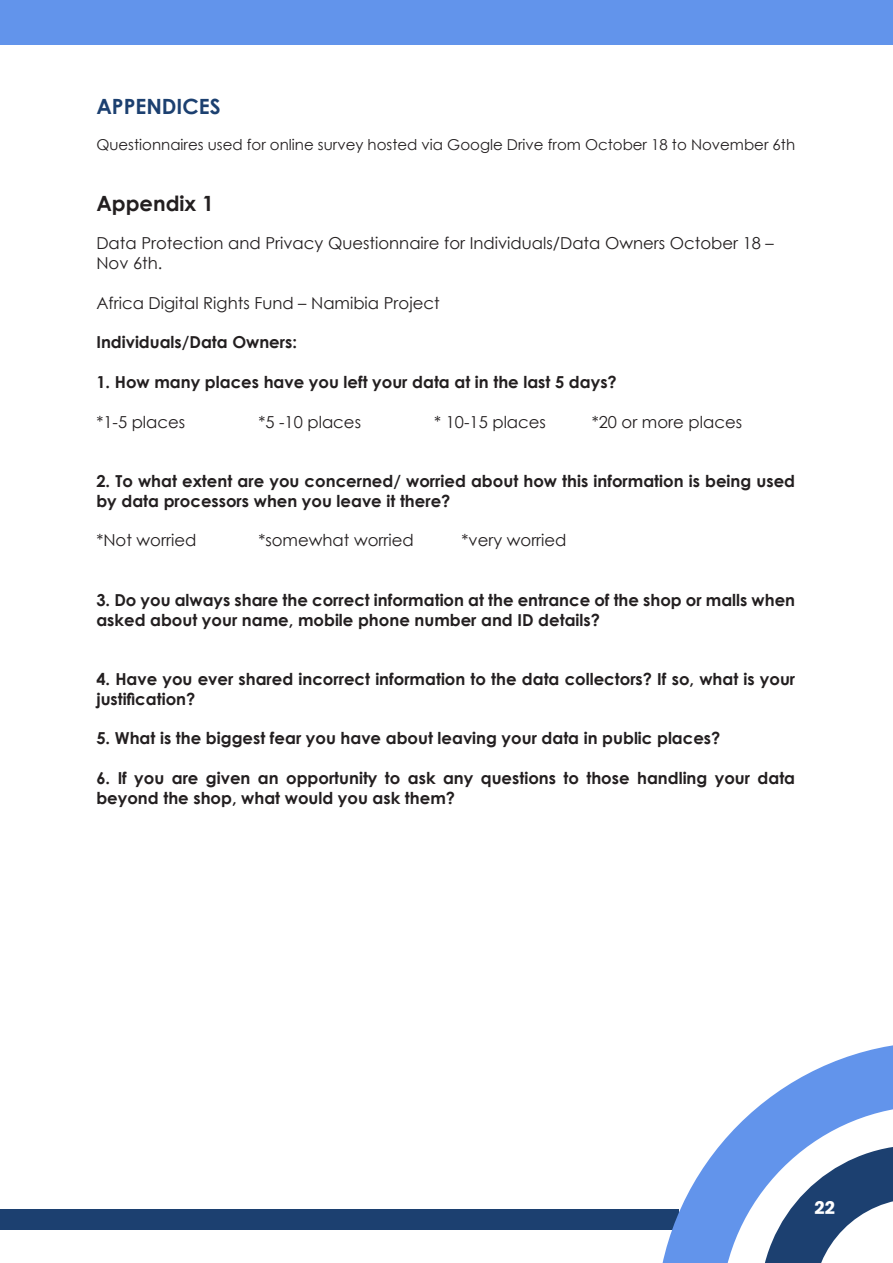
<style>
.page{position:relative;width:893px;height:1263px;background:#fff}
.page>*{position:absolute;margin:0;border:0;box-sizing:border-box;transform-origin:0 0}
.t1{font:700 21px "Century Gothic";color:#1c4070}
.t2{font:700 21px "Century Gothic";color:#231f20}
.t3{font:700 18px "Poppins";color:#fff}
.t4{font:700 16.5px/19.8px "Century Gothic";color:#231f20}
.t5{font:16.5px/19.8px "Century Gothic";color:#231f20}
.t6{font:15px "Century Gothic";color:#231f20}
</style>
<div class="page">
<div style="left:0;top:1210px;width:679px;height:20px;background:#1c4070"></div>
<svg style="left:657px;top:1045px;width:236px;height:218px"></svg>
<div style="left:0;top:0;width:893px;height:45px;background:#6294eb"></div>
<p class="t1" style="left:96px;top:91px;width:126px">APPENDICES</p>
<p class="t6" style="left:96px;top:134px;width:700px">Questionnaires used for online survey hosted via Google Drive from October 18 to November 6th</p>
<p class="t2" style="left:96px;top:188px;width:119px">Appendix 1</p>
<p class="t5" style="left:96px;top:233px;width:679px">Data Protection and Privacy Questionnaire for Individuals/Data Owners October 18 –<br>Nov 6th.</p>
<p class="t5" style="left:96px;top:293px;width:345px">Africa Digital Rights Fund – Namibia Project</p>
<p class="t4" style="left:96px;top:332px;width:202px">Individuals/Data Owners:</p>
<p class="t4" style="left:96px;top:371px;width:522px">1. How many places have you left your data at in the last 5 days?</p>
<p class="t5" style="left:96px;top:411px;width:90px">*1-5 places</p>
<p class="t5" style="left:258px;top:411px;width:104px">*5 -10 places</p>
<p class="t5" style="left:434px;top:411px;width:113px">* 10-15 places</p>
<p class="t5" style="left:592px;top:411px;width:152px">*20 or more places</p>
<p class="t4" style="left:96px;top:470px;width:700px">2. To what extent are you concerned/ worried about how this information is being used by data processors when you leave it there?</p>
<p class="t5" style="left:96px;top:530px;width:101px">*Not worried</p>
<p class="t5" style="left:258px;top:530px;width:157px">*somewhat worried</p>
<p class="t5" style="left:462px;top:530px;width:107px">*very worried</p>
<p class="t4" style="left:96px;top:589px;width:700px">3. Do you always share the correct information at the entrance of the shop or malls when asked about your name, mobile phone number and ID details?</p>
<p class="t4" style="left:96px;top:668px;width:700px">4. Have you ever shared incorrect information to the data collectors? If so, what is your justification?</p>
<p class="t4" style="left:96px;top:728px;width:626px">5. What is the biggest fear you have about leaving your data in public places?</p>
<p class="t4" style="left:96px;top:767px;width:700px">6. If you are given an opportunity to ask any questions to those handling your data beyond the shop, what would you ask them?</p>
<p class="t3" style="left:814px;top:1197px;width:22px">22</p>
</div>
